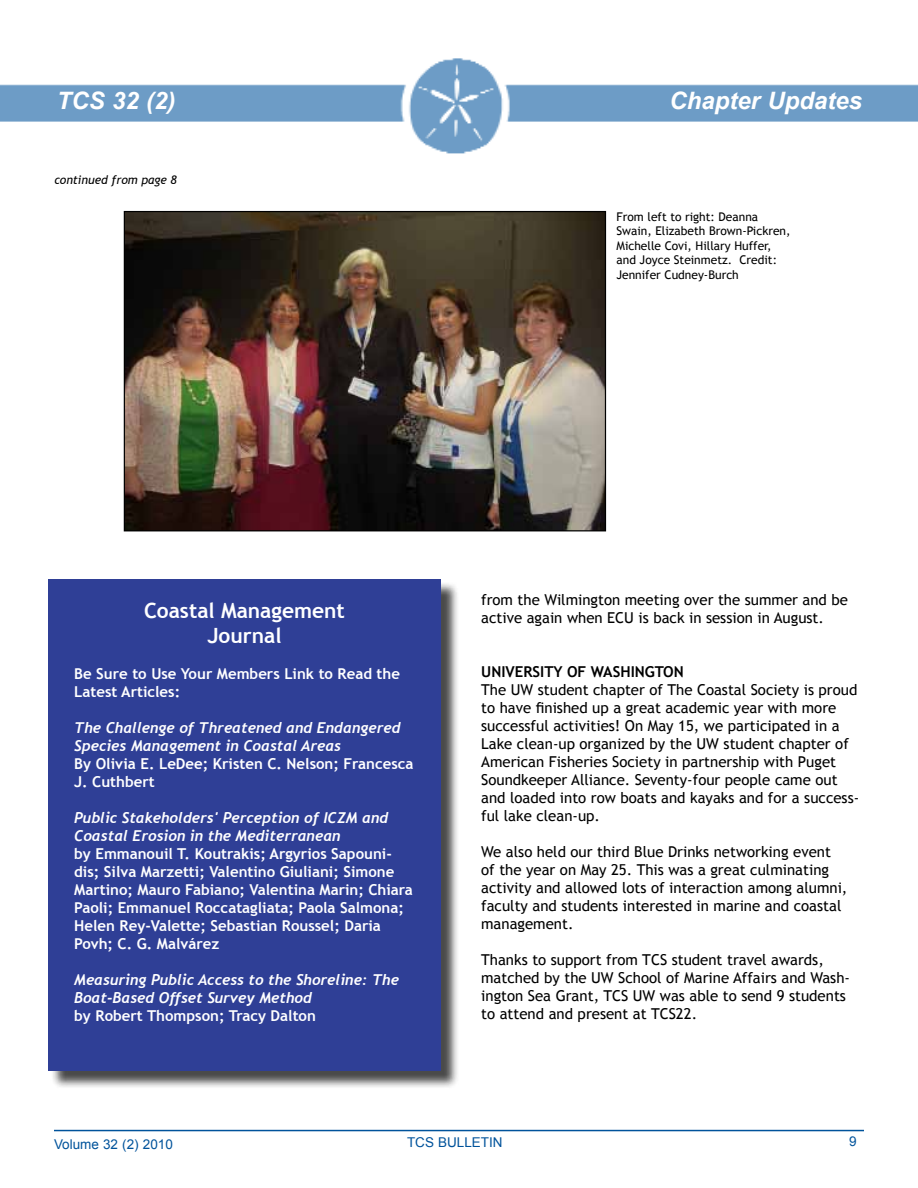
<style>
.page{position:relative;width:918px;height:1188px;background:#fff}
.page>*{position:absolute;margin:0;border:0;box-sizing:border-box;transform-origin:0 0}
.t1{font:italic 700 24px "Arial";color:#fff}
.t2{font:700 21px/25.2px "Trebuchet MS";color:#fff;text-align:center}
.t3{font:15px/18px "Trebuchet MS";color:#000}
.t4{font:700 15px/18px "Trebuchet MS";color:#fff}
.t5{font:italic 700 15px/18px "Trebuchet";color:#fff}
.t6{font:700 15px "Trebuchet MS";color:#000}
.t7{font:13.5px "Arial";color:#00539b}
.t8{font:12px/14.4px "Trebuchet MS";color:#000}
.t9{font:italic 12px "Trebuchet MS";color:#000}
</style>
<div class="page">
<img style="left:0;top:58px;width:918px;height:96px">
<div style="left:50px;top:581px;width:410px;height:507px;background:#000;opacity:.75"></div>
<div style="left:48px;top:579px;width:393px;height:491px;background:#2f3f96"></div>
<hr style="left:54px;top:1130px;width:810px;height:1px;background:#00539b">
<img style="left:126px;top:213px;width:478px;height:316px">
<div style="left:124px;top:211px;width:482px;height:320px;border:1px solid #000"></div>
<h1 class="t1" style="left:57px;top:85px;width:120px">TCS 32 (2)</h1>
<h1 class="t1" style="left:670px;top:85px;width:194px">Chapter Updates</h1>
<p class="t9" style="left:54px;top:172px;width:124px">continued from page 8</p>
<p class="t8" style="left:616px;top:210px;width:176px">From left to right: Deanna<br>Swain, Elizabeth Brown-Pickren,<br>Michelle Covi, Hillary Huffer, and Joyce Steinmetz. Credit:<br>Jennifer Cudney-Burch</p>
<h2 class="t2" style="left:144px;top:598px;width:202px">Coastal Management<br>Journal</h2>
<p class="t4" style="left:74px;top:665px;width:327px">Be Sure to Use Your Members Link to Read the<br>Latest Articles:</p>
<p class="t5" style="left:74px;top:719px;width:328px">The Challenge of Threatened and Endangered<br>Species Management in Coastal Areas</p>
<p class="t4" style="left:74px;top:755px;width:341px">By Olivia E. LeDee; Kristen C. Nelson; Francesca<br>J. Cuthbert</p>
<p class="t5" style="left:74px;top:809px;width:316px">Public Stakeholders' Perception of ICZM and<br>Coastal Erosion in the Mediterranean</p>
<p class="t4" style="left:74px;top:845px;width:340px">by Emmanouil T. Koutrakis; Argyrios Sapouni&shy;dis; Silva Marzetti; Valentino Giuliani; Simone Martino; Mauro Fabiano; Valentina Marin; Chiara Paoli; Emmanuel Roccatagliata; Paola Salmona; Helen Rey-Valette; Sebastian Roussel; Daria Povh; C. G. Malvárez</p>
<p class="t5" style="left:74px;top:971px;width:326px">Measuring Public Access to the Shoreline: The<br>Boat-Based Offset Survey Method</p>
<p class="t4" style="left:74px;top:1007px;width:243px">by Robert Thompson; Tracy Dalton</p>
<p class="t3" style="left:481px;top:591px;width:368px">from the Wilmington meeting over the summer and be active again when ECU is back in session in August.</p>
<p class="t6" style="left:481px;top:662px;width:204px">UNIVERSITY OF WASHINGTON</p>
<p class="t3" style="left:481px;top:681px;width:380px">The UW student chapter of The Coastal Society is proud to have finished up a great academic year with more successful activities! On May 15, we participated in a Lake clean-up organized by the UW student chapter of American Fisheries Society in partnership with Puget Soundkeeper Alliance. Seventy-four people came out and loaded into row boats and kayaks and for a success&shy;ful lake clean-up.</p>
<p class="t3" style="left:481px;top:843px;width:368px">We also held our third Blue Drinks networking event of the year on May 25. This was a great culminating activity and allowed lots of interaction among alumni, faculty and students interested in marine and coastal management.</p>
<p class="t3" style="left:481px;top:951px;width:370px">Thanks to support from TCS student travel awards, matched by the UW School of Marine Affairs and Wash&shy;ington Sea Grant, TCS UW was able to send 9 students to attend and present at TCS22.</p>
<p class="t7" style="left:54px;top:1135px;width:120px">Volume 32 (2) 2010</p>
<p class="t7" style="left:407px;top:1134px;width:97px">TCS BULLETIN</p>
<p class="t7" style="left:849px;top:1133px;width:9px">9</p>
</div>
